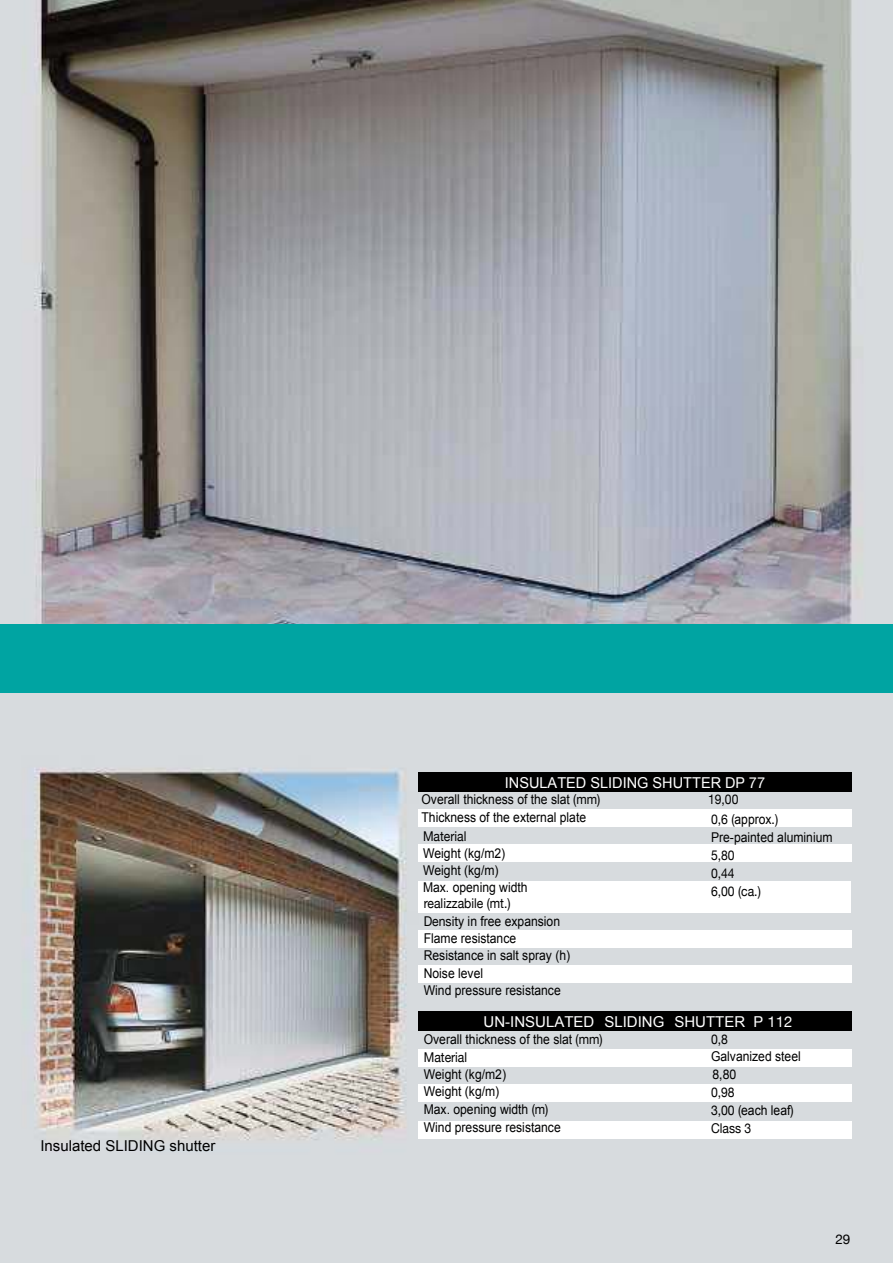
<style>
.page{position:relative;width:893px;height:1263px;background:#fff}
.page>*{position:absolute;margin:0;border:0;box-sizing:border-box;transform-origin:0 0}
.t1{font:15px "Arial";color:#fff}
.t2{font:15px "Arial";color:#000}
.t3{font:13.5px/17.2px "Arial";color:#000;scale:.9 1}
.t4{font:13.5px/18px "Helvetica Neue";color:#000;scale:.9 1}
.t5{font:13.5px "Helvetica Neue";color:#000}
.s1{font-family:"Helvetica Neue"}
.s2{font-family:"Arial"}
</style>
<div class="page">
<img style="left:0;top:0;width:893px;height:1263px">
<div style="left:0;top:624px;width:893px;height:68px;background:#00a4a2"></div>
<div style="left:418px;top:1049px;width:433px;height:17px;background:#fff"></div>
<div style="left:418px;top:1085px;width:433px;height:17px;background:#fff"></div>
<div style="left:418px;top:1121px;width:433px;height:17px;background:#fff"></div>
<div style="left:418px;top:1012px;width:433px;height:19px;background:#000"></div>
<div style="left:418px;top:810px;width:433px;height:17px;background:#fff"></div>
<div style="left:418px;top:931px;width:433px;height:17px;background:#fff"></div>
<div style="left:418px;top:845px;width:433px;height:17px;background:#fff"></div>
<div style="left:418px;top:966px;width:433px;height:17px;background:#fff"></div>
<div style="left:418px;top:772px;width:433px;height:19px;background:#000"></div>
<div style="left:419px;top:881px;width:432px;height:32px;background:#fff"></div>
<p class="t2" style="left:40px;top:1136px;width:176px">Insulated SLIDING shutter</p>
<p class="t1" style="left:505px;top:772px;width:262px">INSULATED SLIDING SHUTTER <span class="s1">DP 77</span></p>
<p class="t3" style="left:421px;top:791px;width:200px">Overall thickness of the slat <span class="s1">(mm)</span></p>
<p class="t4" style="left:708px;top:791px;width:35px">19,00</p>
<p class="t3" style="left:421px;top:809px;width:185px">Thickness of the external plate</p>
<p class="t4" style="left:711px;top:811px;width:76px">0,6 (<span class="s2">approx</span>.)</p>
<p class="t3" style="left:711px;top:829px;width:137px">Pre-painted aluminium</p>
<p class="t4" style="left:711px;top:847px;width:57px">5,80<br>0,44<br>6,00 (ca.)</p>
<p class="t4" style="left:423px;top:828px;width:50px">Material</p>
<p class="t3" style="left:423px;top:845px;width:118px">Weight (kg/m2)<br>Weight (kg/m)<br>Max. opening width</p>
<p class="t4" style="left:424px;top:895px;width:98px">realizzabile (mt.)</p>
<p class="t3" style="left:424px;top:912px;width:164px"><span class="s1">Densit</span>y in free expansion<br>Flame resistance<br>Resistance in salt spray (h)<br>Noise level<br>Wind pressure resistance</p>
<p class="t1" style="left:484px;top:1012px;width:310px">UN-INSULATED SLIDING SHUTTER <span class="s1">P 112</span></p>
<p class="t3" style="left:424px;top:1031px;width:200px">Overall thickness of the slat <span class="s1">(mm)</span></p>
<p class="t4" style="left:424px;top:1049px;width:50px">Materia<span class="s2">l</span></p>
<p class="t3" style="left:424px;top:1066px;width:154px">Weight (kg/m2)<br>Weight (kg/m)<br>Max. opening width <span class="s1">(m)<br></span>Wind pressure resistance</p>
<p class="t4" style="left:711px;top:1031px;width:20px">0,8</p>
<p class="t3" style="left:711px;top:1048px;width:101px">Galvanized steel</p>
<p class="t4" style="left:711px;top:1066px;width:29px">8,80<br>0,98</p>
<p class="t3" style="left:711px;top:1102px;width:93px"><span class="s1">3,00 (</span>each leaf<span class="s1">)</span></p>
<p class="t4" style="left:711px;top:1120px;width:46px">Class 3</p>
<p class="t5" style="left:835px;top:1229px;width:17px">29</p>
</div>
